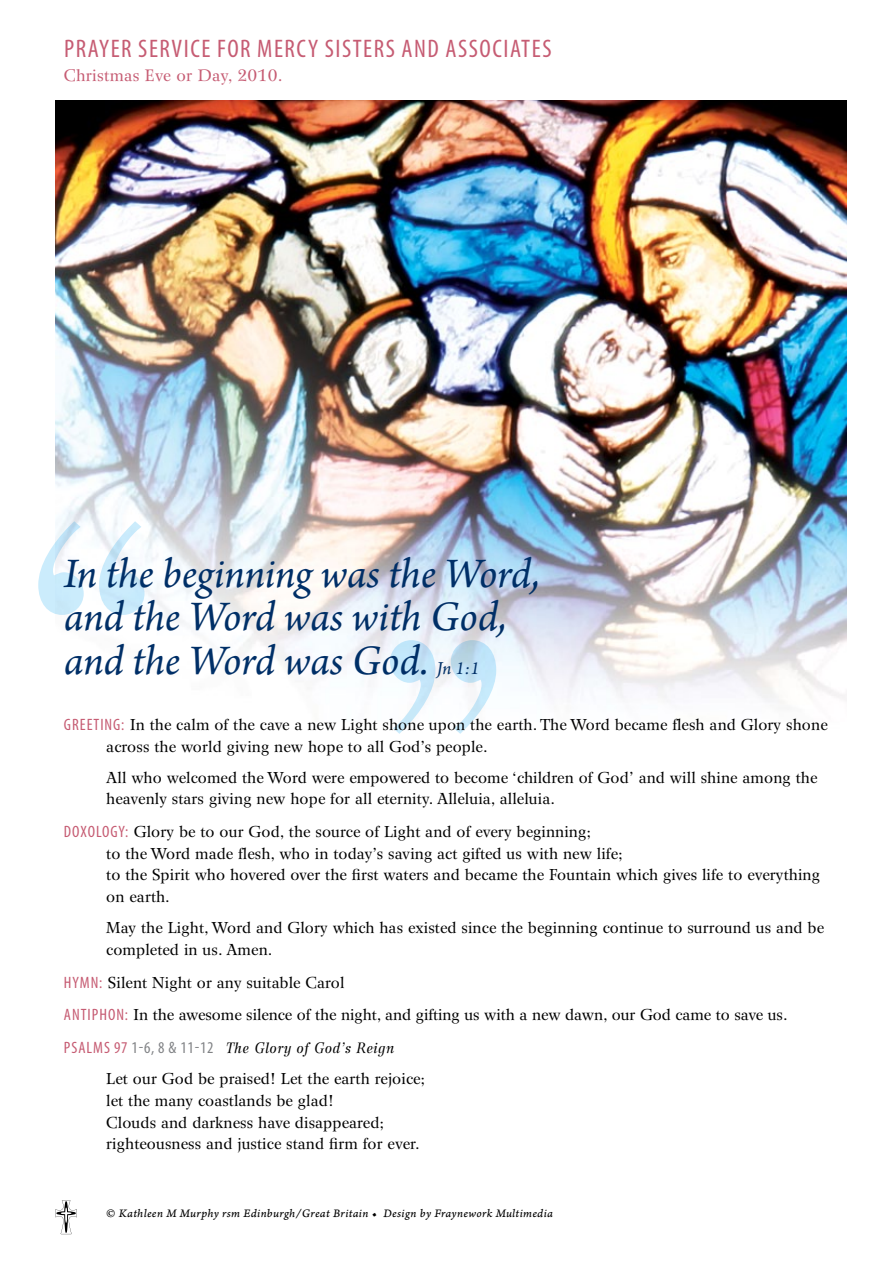
<style>
.page{position:relative;width:893px;height:1263px;background:#fff}
.page>*{position:absolute;margin:0;border:0;box-sizing:border-box;transform-origin:0 0}
.t1{font:italic 44.1px/43.7px "Arno Pro";letter-spacing:-.005em;color:#002f67}
.t2{font:condensed 25.5px "Myriad Pro";letter-spacing:.06em;color:#c65c73}
.t3{font:italic 19.2px "Arno Pro";color:#002f67}
.t4{font:16.5px "Wilke LT Std";letter-spacing:.02em;color:#c65c73}
.t5{font:15.75px/21.8px "Wilke LT Std";letter-spacing:.01em;color:#000}
.t6{font:italic 15px "Wilke LT Std";letter-spacing:.02em;color:#000}
.t7{font:12px "Arno Pro Italic Caption";letter-spacing:.025em;color:#000}
.s1{font-family:"Myriad Pro";font-stretch:condensed;font-size:16.5px;color:#c65c73}
.s2{font-family:"Myriad Pro";font-style:normal;font-stretch:condensed;font-size:16.5px;color:#c65c73}
.s3{font-family:"Myriad Pro";font-style:normal;font-stretch:condensed;font-size:16.5px;color:#808285}
</style>
<div class="page">
<svg style="left:55px;top:1200px;width:22px;height:34px"></svg>
<img style="left:55px;top:101px;width:791px;height:603px">
<svg style="left:38px;top:521px;width:107px;height:94px"></svg>
<svg style="left:390px;top:640px;width:106px;height:94px"></svg>
<h2 class="t2" style="left:64px;top:33px;width:489px">PRAYER SERVICE FOR MERCY SISTERS AND ASSOCIATES</h2>
<p class="t4" style="left:64px;top:65px;width:220px">Christmas Eve or Day, 2010.</p>
<h1 class="t1" style="left:64px;top:554px;width:478px">In the beginning was the Word, and the Word was with God, and the Word was God.</h1>
<p class="t3" style="left:437px;top:657px;width:44px">Jn 1:1</p>
<p class="t5" style="left:106px;top:713px;width:723px;text-indent:-42px"><span class="s1">GREETING:</span> In the calm of the cave a new Light shone upon the earth. The Word became flesh and Glory shone across the world giving new hope to all God’s people.</p>
<p class="t5" style="left:106px;top:766px;width:712px">All who welcomed the Word were empowered to become ‘children of God’ and will shine among the heavenly stars giving new hope for all eternity. Alleluia, alleluia.</p>
<p class="t5" style="left:106px;top:821px;width:715px;text-indent:-42px"><span class="s1">DOXOLOGY:</span> Glory be to our God, the source of Light and of every beginning;<br>to the Word made flesh, who in today’s saving act gifted us with new life;<br>to the Spirit who hovered over the first waters and became the Fountain which gives life to everything on earth.</p>
<p class="t5" style="left:106px;top:917px;width:719px">May the Light, Word and Glory which has existed since the beginning continue to surround us and be completed in us. Amen.</p>
<p class="t5" style="left:64px;top:966px;width:725px;line-height:32.5px"><span class="s1">HYMN:</span> Silent Night or any suitable Carol<br><span class="s1">ANTIPH ON:</span> In the awesome silence of the night, and gifting us with a new dawn, our God came to save us.</p>
<p class="t6" style="left:64px;top:1038px;width:332px"><span class="s2">PSALMS 97</span> <span class="s3">1-6, 8 &amp; 11-12</span> The Glory of God’s Reign</p>
<p class="t5" style="left:106px;top:1068px;width:320px">Let our God be praised! Let the earth rejoice; let the many coastlands be glad!<br>Clouds and darkness have disappeared; righteousness and justice stand firm for ever.</p>
<p class="t7" style="left:106px;top:1206px;width:448px">© Kathleen M Murphy rsm Edinburgh/Great Britain • Design by Fraynework Multimedia</p>
</div>
